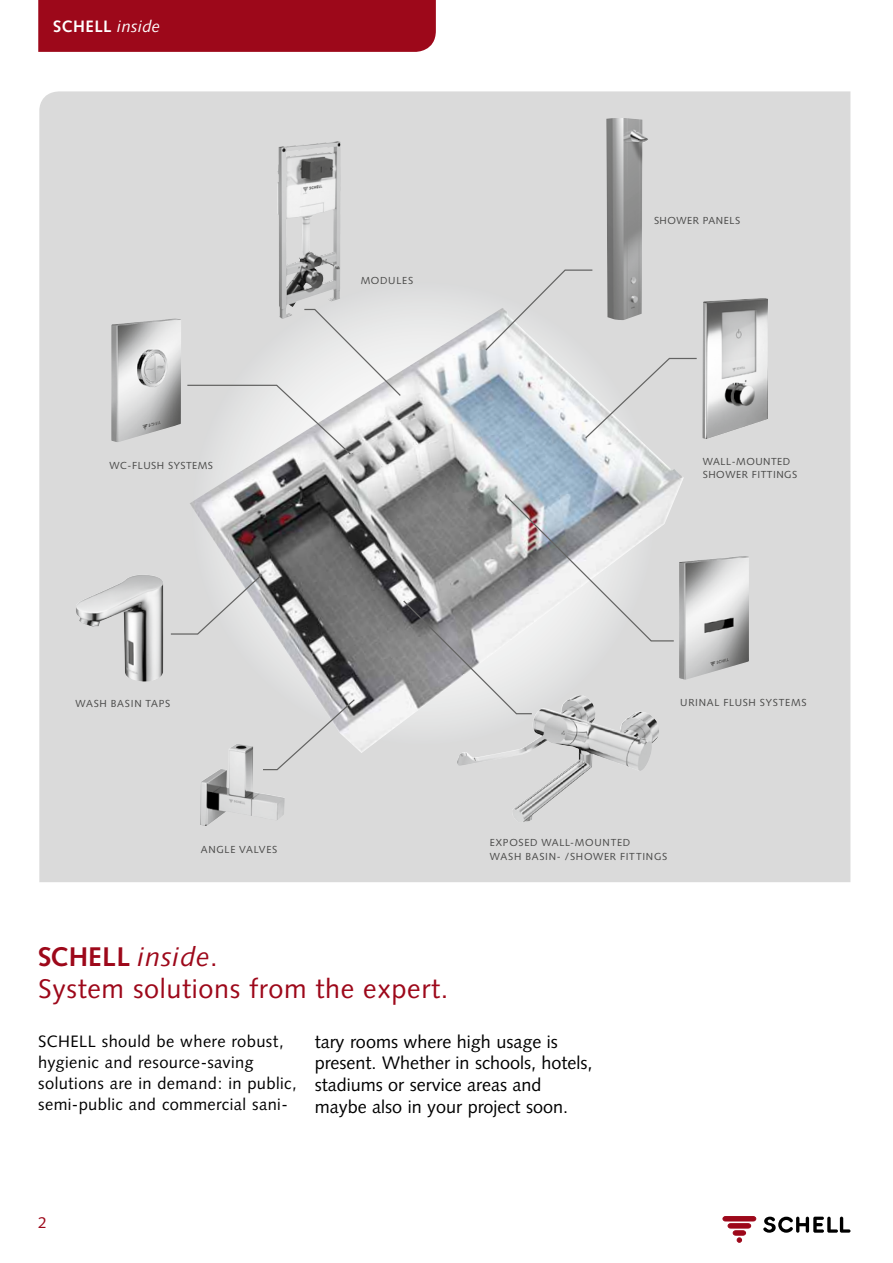
<style>
.page{position:relative;width:893px;height:1263px;background:#fff}
.page>*{position:absolute;margin:0;border:0;box-sizing:border-box;transform-origin:0 0}
.t1{font:27px/31.5px "Syntax";letter-spacing:.025em;color:#9d081a}
.t2{font:18px/21.6px "Syntax";color:#000}
.t3{font:16.5px/21px "Syntax";letter-spacing:.025em;color:#000}
.t4{font:700 16.5px "Syntax";letter-spacing:.035em;color:#fff}
.t5{font:15.75px "Syntax";color:#9d081a}
.t6{font:10.2px/13.4px "Syntax";letter-spacing:.065em;color:#494948}
.s1{font-weight:400;font-style:italic}
.s2{font-weight:700}
.s3{font-style:italic}
</style>
<div class="page">
<div style="left:38px;top:0;width:398px;height:52px;background:#9d081a"></div>
<div style="left:39px;top:91px;width:811px;height:791px;background:#dadada"></div>
<div style="left:120px;top:250px;width:606px;height:527px;background:#dadada"></div>
<img style="left:189px;top:307px;width:495px;height:446px">
<img style="left:111px;top:318px;width:70px;height:124px">
<img style="left:200px;top:744px;width:85px;height:82px">
<img style="left:76px;top:574px;width:87px;height:108px">
<img style="left:679px;top:556px;width:70px;height:124px">
<img style="left:702px;top:298px;width:66px;height:141px">
<img style="left:457px;top:715px;width:202px;height:108px">
<img style="left:277px;top:141px;width:64px;height:167px">
<img style="left:606px;top:118px;width:42px;height:151px">
<div style="left:723px;top:1216px;width:33px;height:5px;background:#9d081a;border-radius:2px"></div>
<div style="left:723px;top:1216px;width:33px;height:5px;border:1px solid #9d081a;border-radius:2px"></div>
<div style="left:728px;top:1223px;width:23px;height:5px;background:#9d081a;border-radius:2px"></div>
<div style="left:728px;top:1223px;width:23px;height:5px;border:1px solid #9d081a;border-radius:2px"></div>
<div style="left:733px;top:1231px;width:13px;height:4px;border:1px solid #9d081a;border-radius:2px"></div>
<svg style="left:737px;top:1238px;width:5px;height:4px"></svg>
<svg style="left:763px;top:1216px;width:87px;height:17px"></svg>
<svg style="left:170px;top:573px;width:94px;height:62px;background:#d6d7d7"></svg>
<svg style="left:402px;top:496px;width:273px;height:219px;background:#bebfc0"></svg>
<svg style="left:484px;top:269px;width:214px;height:171px;background:#d2d5d7"></svg>
<svg style="left:262px;top:698px;width:94px;height:73px;background:#d4d4d4"></svg>
<svg style="left:186px;top:308px;width:216px;height:148px"></svg>
<h3 class="t4" style="left:53px;top:16px;width:109px">SCHELL <span class="s1">inside</span></h3>
<p class="t6" style="left:110px;top:459px;width:105px">WC-FLUSH SYSTEMS</p>
<p class="t6" style="left:361px;top:274px;width:54px">MODULES</p>
<p class="t6" style="left:654px;top:214px;width:88px">SHOWER PANELS</p>
<p class="t6" style="left:703px;top:455px;width:96px">WALL-MOUNTED<br>SHOWER FITTINGS</p>
<p class="t6" style="left:75px;top:697px;width:96px">WASH BASIN TAPS</p>
<p class="t6" style="left:680px;top:695px;width:128px">URINAL FLUSH SYSTEMS</p>
<p class="t6" style="left:201px;top:843px;width:78px">ANGLE VALVES</p>
<h1 class="t1" style="left:38px;top:941px;width:411px"><span class="s2">SCHELL</span> <span class="s3">inside</span>.<br>System solutions from the expert.</h1>
<p class="t6" style="left:490px;top:836px;width:179px">EXPOSED WALL-MOUNTED<br>WASH BASIN- /SHOWER FITTINGS</p>
<h3 class="t3" style="left:38px;top:1030px;width:260px">SCHELL should be where robust, hygienic and resource-saving solutions are in demand: in public, semi-public and commercial sani-</h3>
<h2 class="t2" style="left:315px;top:1031px;width:279px">tary rooms where high usage is present. Whether in schools, hotels, stadiums or service areas and maybe also in your project soon.</h2>
<h3 class="t5" style="left:38px;top:1213px;width:10px">2</h3>
</div>
